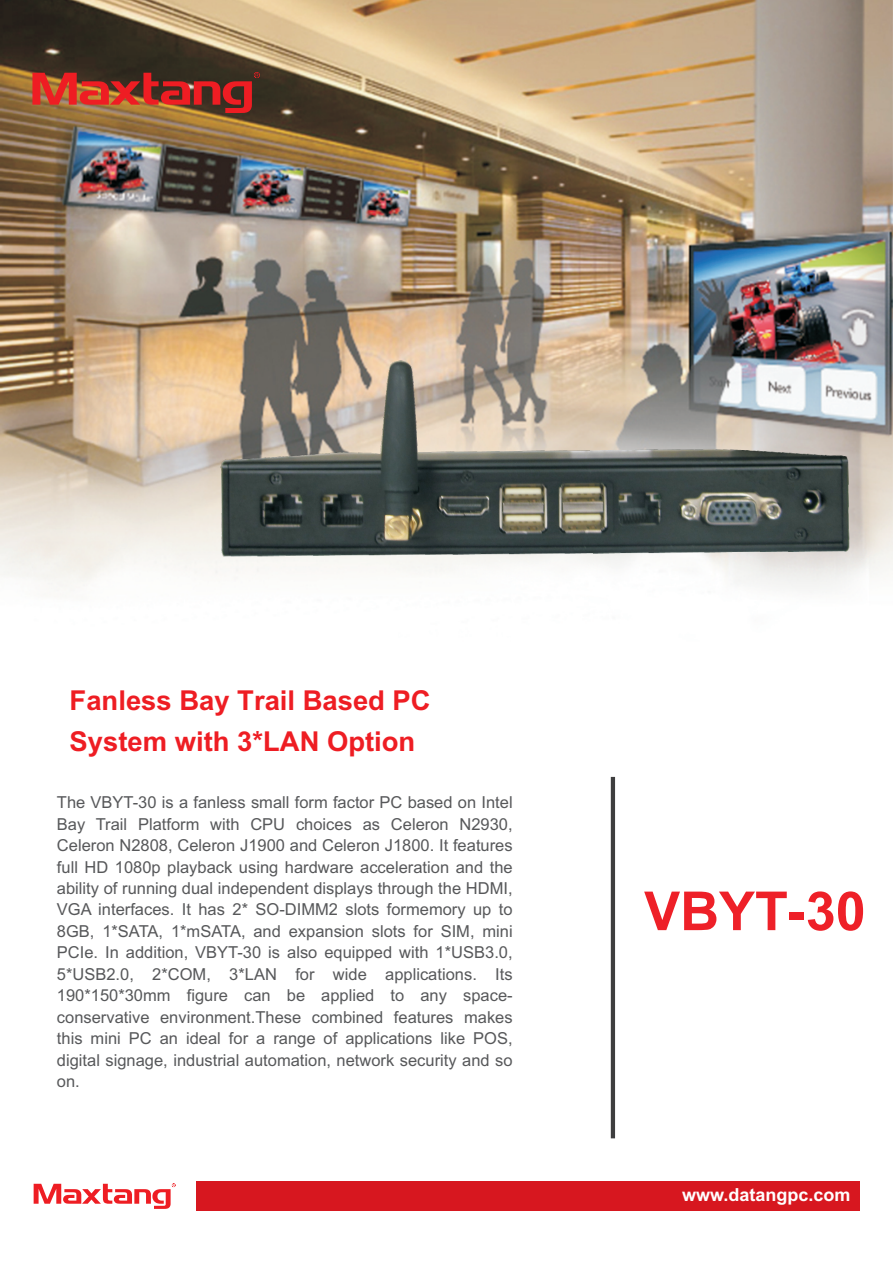
<style>
.page{position:relative;width:893px;height:1263px;background:#fff}
.page>*{position:absolute;margin:0;border:0;box-sizing:border-box;transform-origin:0 0}
.t1{font:700 82.5px "Browallia UPC";color:#ee2028}
.t2{font:700 42px/41.1px "Browallia UPC";color:#ee1d23}
.t3{font:700 18px "Arial";color:#fff}
.t4{font:16.5px/21.5px "Arial";color:#57585a;text-align:justify}
</style>
<div class="page">
<img style="left:0;top:0;width:893px;height:591px">
<hr style="left:611px;top:777px;width:4px;height:361px;background:#3e3e3f">
<svg style="left:32px;top:72px;width:228px;height:41px;background:#983b28"></svg>
<div style="left:196px;top:1181px;width:664px;height:30px;background:#d7171f"></div>
<svg style="left:34px;top:1183px;width:142px;height:26px"></svg>
<img style="left:213px;top:355px;width:638px;height:210px">
<h2 class="t2" style="left:70px;top:676px;width:363px">Fanless Bay Trail Based PC<br>System with 3*LAN Option</h2>
<p class="t4" style="left:57px;top:793px;width:457px">The VBYT-30 is a fanless small form factor PC based on Intel Bay Trail Platform with CPU choices as Celeron N2930, Celeron N2808, Celeron J1900 and Celeron J1800. It features full HD 1080p playback using hardware acceleration and the ability of running dual independent displays through the HDMI, VGA interfaces. It has 2* SO-DIMM2 slots formemory up to 8GB, 1*SATA, 1*mSATA, and expansion slots for SIM, mini PCIe. In addition, VBYT-30 is also equipped with 1*USB3.0, 5*USB2.0, 2*COM, 3*LAN for wide applications. Its 190*150*30mm figure can be applied to any space&shy;conservative environment.These combined features makes this mini PC an ideal for a range of applications like POS, digital signage, industrial automation, network security and so on.</p>
<h1 class="t1" style="left:644px;top:858px;width:223px">VBYT-30</h1>
<p class="t3" style="left:682px;top:1187px;width:170px">www.datangpc.com</p>
</div>
